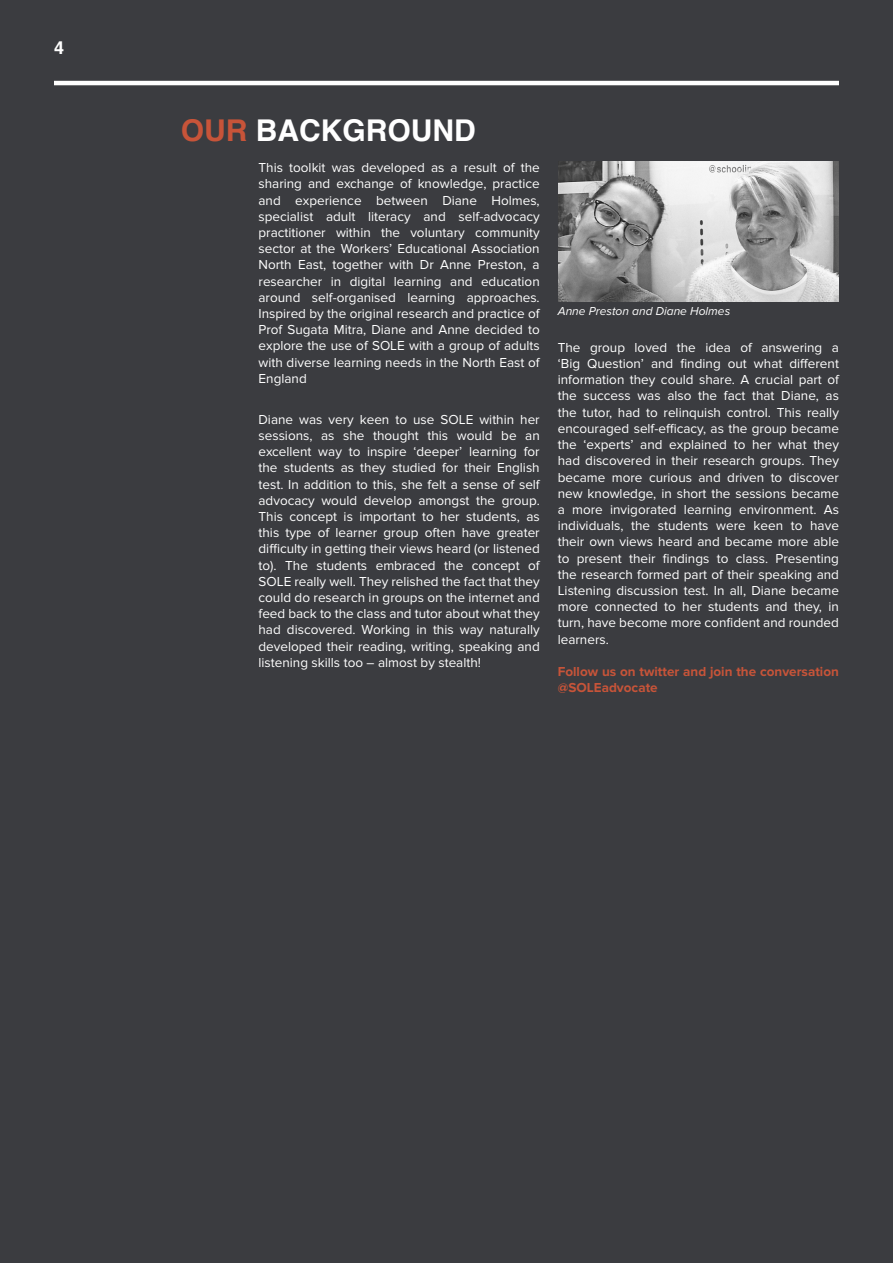
<style>
.page{position:relative;width:893px;height:1263px;background:#3b3c40}
.page>*{position:absolute;margin:0;border:0;box-sizing:border-box;transform-origin:0 0}
.t1{font:700 30px "Helvetica";color:#fff}
.t2{font:700 18px "Helvetica";color:#fff}
.t3{font:13.5px/16.2px "Proxima Nova";color:#fff;text-align:justify}
.t4{font:700 13.5px/16.2px "Proxima Nova";color:#c75439}
.t5{font:italic 12px "Proxima Nova";color:#fff}
.s1{color:#c75439}
</style>
<div class="page">
<hr style="left:54px;top:81px;width:785px;height:4px;background:#fff">
<img style="left:558px;top:162px;width:281px;height:140px">
<h2 class="t2" style="left:54px;top:33px;width:12px">4</h2>
<h1 class="t1" style="left:181px;top:106px;width:296px"><span class="s1">OUR</span> BACKGROUND</h1>
<p class="t3" style="left:259px;top:160px;width:283px">This toolkit was developed as a result of the sharing and exchange of knowledge, practice and experience between Diane Holmes, specialist adult literacy and self-advocacy practitioner within the voluntary community sector at the Workers’ Educational Association North East, together with Dr Anne Preston, a researcher in digital learning and education around self-organised learning approaches.<br>Inspired by the original research and practice of Prof Sugata Mitra, Diane and Anne decided to explore the use of SOLE with a group of adults with diverse learning needs in the North East of England</p>
<p class="t3" style="left:259px;top:411px;width:283px">Diane was very keen to use SOLE within her sessions, as she thought this would be an excellent way to inspire ‘deeper’ learning for the students as they studied for their English test. In addition to this, she felt a sense of self advocacy would develop amongst the group.<br>This concept is important to her students, as this type of learner group often have greater difficulty in getting their views heard (or listened to). The students embraced the concept of SOLE really well. They relished the fact that they could do research in groups on the internet and feed back to the class and tutor about what they had discovered. Working in this way naturally developed their reading, writing, speaking and listening skills too – almost by stealth!</p>
<p class="t5" style="left:558px;top:305px;width:174px">Anne Preston and Diane Holmes</p>
<p class="t3" style="left:558px;top:339px;width:283px">The group loved the idea of answering a ‘Big Question’ and finding out what different information they could share. A crucial part of the success was also the fact that Diane, as the tutor, had to relinquish control. This really encouraged self-efficacy, as the group became the ‘experts’ and explained to her what they had discovered in their research groups. They became more curious and driven to discover new knowledge, in short the sessions became a more invigorated learning environment. As individuals, the students were keen to have their own views heard and became more able to present their findings to class. Presenting the research formed part of their speaking and Listening discussion test. In all, Diane became more connected to her students and they, in turn, have become more confident and rounded learners.</p>
<p class="t4" style="left:558px;top:664px;width:283px">Follow us on twitter and join the conversation @SOLEadvocate</p>
</div>
